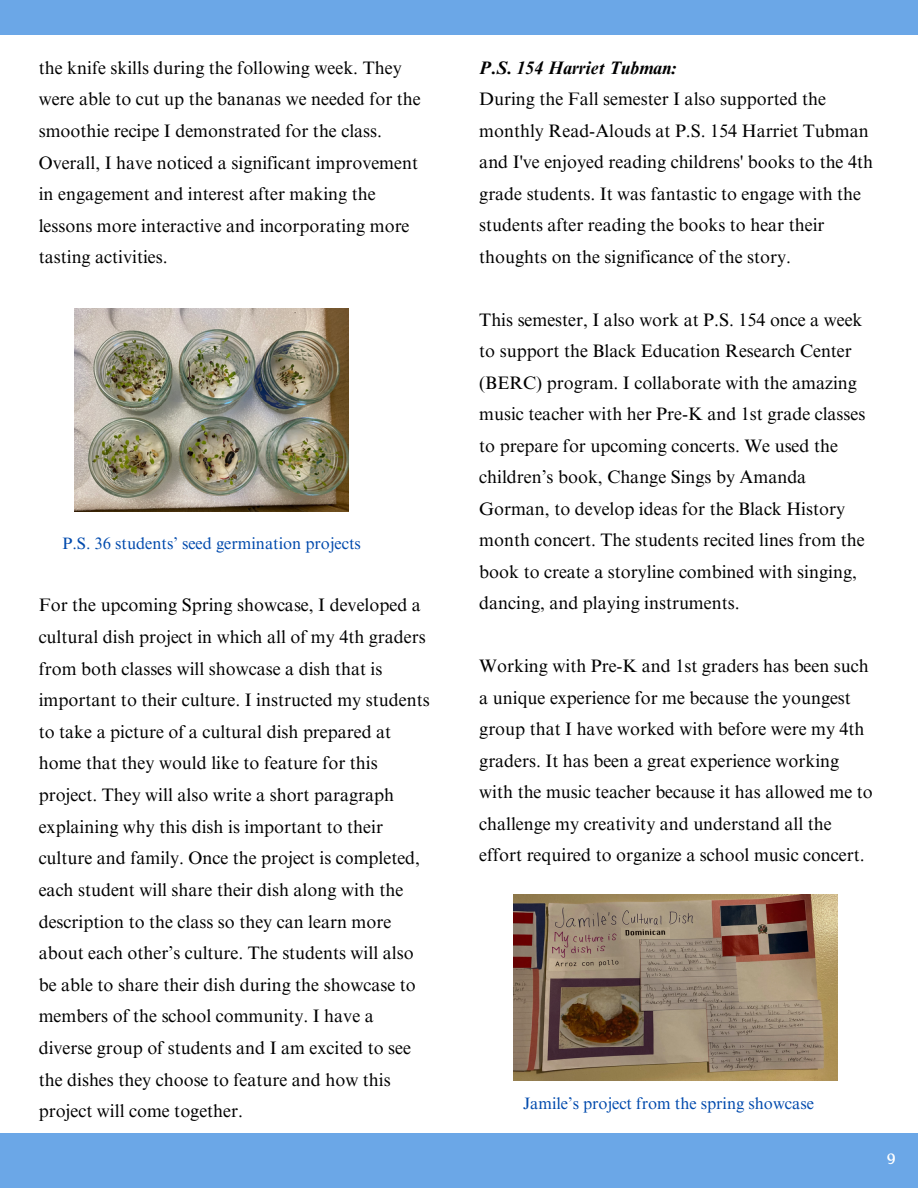
<style>
.page{position:relative;width:918px;height:1188px;background:#fff}
.page>*{position:absolute;margin:0;border:0;box-sizing:border-box;transform-origin:0 0}
.t1{font:18px/31.7px "Times NRMT Pro";color:#000001}
.t2{font:italic 700 18px "Times NRMT Pro";color:#000001}
.t3{font:16.5px "Times NRMT Pro";color:#004aad}
.t4{font:15px "Roca Two";color:#fff}
</style>
<div class="page">
<div style="left:0;top:1134px;width:918px;height:54px;background:#6ba7e7"></div>
<div style="left:0;top:0;width:918px;height:35px;background:#6ba7e7"></div>
<img style="left:74px;top:308px;width:275px;height:203px">
<img style="left:514px;top:895px;width:324px;height:185px">
<p class="t1" style="left:39px;top:54px;width:383px">the knife skills during the following week. They were able to cut up the bananas we needed for the smoothie recipe I demonstrated for the class.<br>Overall, I have noticed a significant improvement in engagement and interest after making the lessons more interactive and incorporating more tasting activities.</p>
<p class="t3" style="left:63px;top:538px;width:300px">P.S. 36 students’ seed germination projects</p>
<p class="t1" style="left:39px;top:592px;width:392px">For the upcoming Spring showcase, I developed a cultural dish project in which all of my 4th graders from both classes will showcase a dish that is important to their culture. I instructed my students to take a picture of a cultural dish prepared at home that they would like to feature for this project. They will also write a short paragraph explaining why this dish is important to their culture and family. Once the project is completed, each student will share their dish along with the description to the class so they can learn more about each other’s culture. The students will also be able to share their dish during the showcase to members of the school community. I have a diverse group of students and I am excited to see the dishes they choose to feature and how this project will come together.</p>
<p class="t2" style="left:479px;top:61px;width:200px">P.S. 154 Harriet Tubman:</p>
<p class="t1" style="left:479px;top:85px;width:395px">During the Fall semester I also supported the monthly Read-Alouds at P.S. 154 Harriet Tubman and I've enjoyed reading childrens' books to the 4th grade students. It was fantastic to engage with the students after reading the books to hear their thoughts on the significance of the story.</p>
<p class="t1" style="left:479px;top:306px;width:388px">This semester, I also work at P.S. 154 once a week to support the Black Education Research Center (BERC) program. I collaborate with the amazing music teacher with her Pre-K and 1st grade classes to prepare for upcoming concerts. We used the children’s book, Change Sings by Amanda Gorman, to develop ideas for the Black History month concert. The students recited lines from the book to create a storyline combined with singing, dancing, and playing instruments.</p>
<p class="t1" style="left:479px;top:652px;width:395px">Working with Pre-K and 1st graders has been such a unique experience for me because the youngest group that I have worked with before were my 4th graders. It has been a great experience working with the music teacher because it has allowed me to challenge my creativity and understand all the effort required to organize a school music concert.</p>
<p class="t3" style="left:523px;top:1097px;width:292px">Jamile’s project from the spring showcase</p>
<p class="t4" style="left:887px;top:1150px;width:10px">9</p>
</div>
